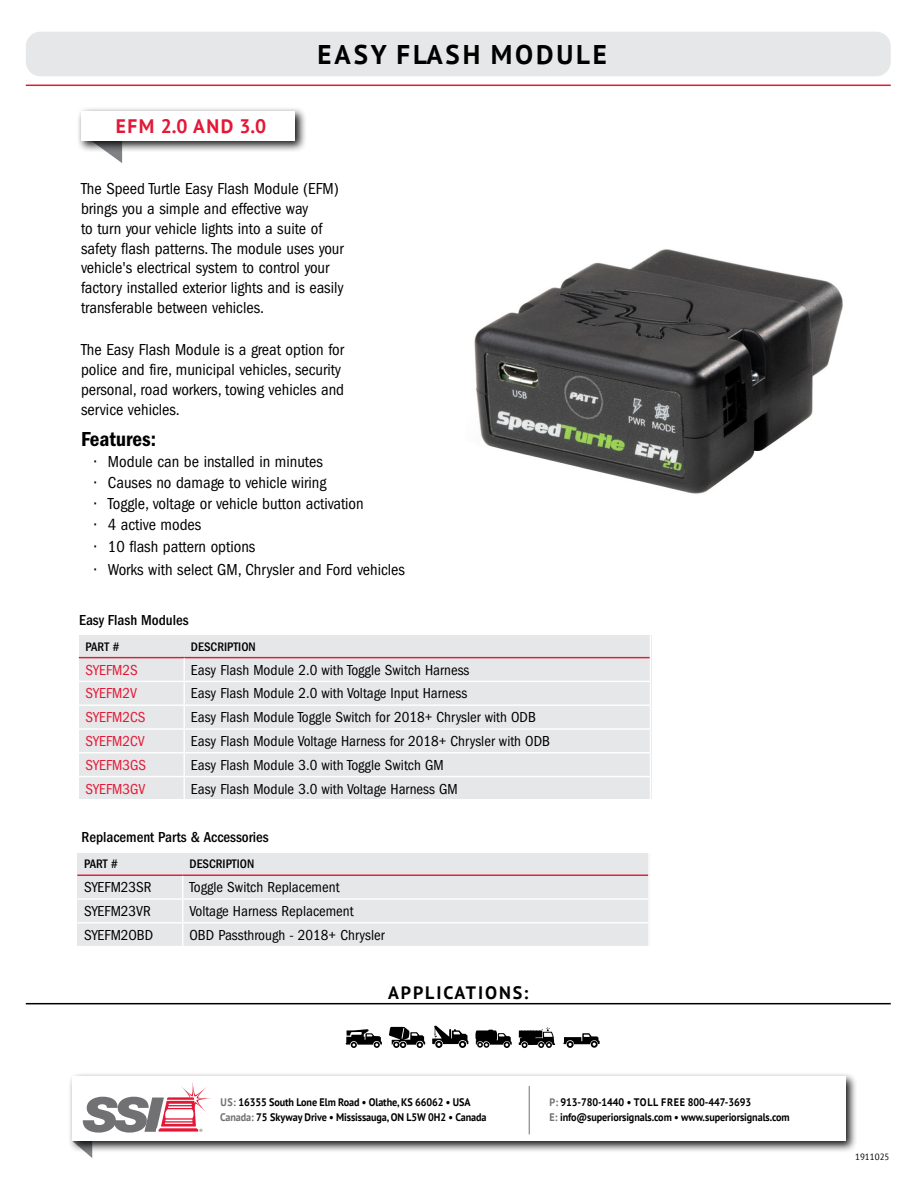
<style>
.page{position:relative;width:918px;height:1188px;background:#fff}
.page>*{position:absolute;margin:0;border:0;box-sizing:border-box;transform-origin:0 0}
.t1{font:700 27px "PT Sans";letter-spacing:.105em;color:#000}
.t2{font:21px "ITC Franklin Gothic Std Dm Cd";color:#000}
.t3{font:700 19.5px "PT Sans";letter-spacing:.08em;color:#e31837}
.t4{font:700 18px "PT Sans";letter-spacing:.105em;color:#000}
.t5{font:condensed 16.5px/19.8px "ITC Franklin Gothic Std";color:#000}
.t6{font:condensed 15px "ITC Franklin Gothic Std";color:#000}
.t7{font:condensed 15px "ITC Franklin Gothic Std";color:#e31837}
.t8{font:500 condensed 15px "ITC Franklin Gothic Std";color:#000}
.t9{font:500 condensed 12.75px "ITC Franklin Gothic Std";color:#000}
.t10{font:700 10.95px/15px "PT Sans";letter-spacing:-.01em;color:#000;scale:.93 1}
.t11{font:9px "PT Sans";color:#000}
.t12{font:9px "Myriad Pro";color:#717073}
.s1{color:#717073}
</style>
<div class="page">
<div style="left:26px;top:32px;width:865px;height:44px;background:#e6e7e8;border-radius:15px"></div>
<svg style="left:86px;top:1153px;width:6px;height:5px"></svg>
<div style="left:68px;top:1072px;width:790px;height:81px;background:#000;opacity:.92"></div>
<div style="left:72px;top:1077px;width:774px;height:64px;background:#fff"></div>
<svg style="left:82px;top:1082px;width:129px;height:51px"></svg>
<hr style="left:529px;top:1086px;width:1px;height:48px;background:#717073">
<hr style="left:26px;top:85px;width:865px;height:1px;background:#e31837">
<hr style="left:26px;top:1003px;width:865px;height:1px;background:#000">
<svg style="left:108px;top:153px;width:14px;height:10px"></svg>
<div style="left:77px;top:107px;width:230px;height:46px;background:#000;opacity:.92"></div>
<div style="left:81px;top:111px;width:214px;height:30px;background:#fff"></div>
<div style="left:79px;top:635px;width:572px;height:168px;background:#e6e7e8"></div>
<hr style="left:79px;top:657px;width:105px;height:1px;background:#e31837">
<hr style="left:184px;top:657px;width:466px;height:1px;background:#e31837">
<hr style="left:79px;top:681px;width:105px;height:1px;background:#fff">
<hr style="left:184px;top:681px;width:467px;height:1px;background:#fff">
<hr style="left:79px;top:704px;width:105px;height:2px;background:#fff">
<hr style="left:184px;top:704px;width:467px;height:2px;background:#fff">
<hr style="left:79px;top:728px;width:105px;height:2px;background:#fff">
<hr style="left:184px;top:728px;width:467px;height:2px;background:#fff">
<hr style="left:79px;top:752px;width:105px;height:1px;background:#fff">
<hr style="left:184px;top:752px;width:467px;height:1px;background:#fff">
<hr style="left:79px;top:776px;width:105px;height:1px;background:#fff">
<hr style="left:184px;top:776px;width:467px;height:1px;background:#fff">
<svg style="left:184px;top:658px;width:1px;height:141px"></svg>
<svg style="left:650px;top:635px;width:1px;height:164px"></svg>
<svg style="left:346px;top:1029px;width:36px;height:19px"></svg>
<svg style="left:432px;top:1025px;width:36px;height:23px"></svg>
<svg style="left:389px;top:1027px;width:36px;height:21px"></svg>
<svg style="left:475px;top:1030px;width:37px;height:18px"></svg>
<svg style="left:519px;top:1027px;width:36px;height:21px"></svg>
<svg style="left:563px;top:1033px;width:37px;height:15px"></svg>
<img style="left:474px;top:249px;width:369px;height:245px">
<div style="left:76px;top:799px;width:594px;height:15px;background:#fff"></div>
<div style="left:77px;top:853px;width:573px;height:96px;background:#e6e7e8"></div>
<hr style="left:77px;top:875px;width:106px;height:1px;background:#e31837">
<hr style="left:183px;top:875px;width:465px;height:1px;background:#e31837">
<hr style="left:77px;top:898px;width:106px;height:2px;background:#fff">
<hr style="left:183px;top:898px;width:467px;height:2px;background:#fff">
<hr style="left:77px;top:922px;width:106px;height:2px;background:#fff">
<hr style="left:183px;top:922px;width:467px;height:2px;background:#fff">
<svg style="left:182px;top:876px;width:1px;height:70px"></svg>
<hr style="left:77px;top:946px;width:106px;height:1px;background:#fff">
<hr style="left:183px;top:946px;width:467px;height:1px;background:#fff">
<hr style="left:648px;top:875px;width:2px;height:23px;background:#fff">
<hr style="left:648px;top:900px;width:2px;height:22px;background:#fff">
<hr style="left:648px;top:924px;width:2px;height:22px;background:#fff">
<hr style="left:648px;top:853px;width:2px;height:22px;background:#fff">
<div style="left:71px;top:947px;width:594px;height:15px;background:#fff"></div>
<p class="t3" style="left:116px;top:113px;width:152px">EFM 2.0 AND 3.0</p>
<h1 class="t1" style="left:318px;top:37px;width:291px">EASY FLASH MODULE</h1>
<p class="t5" style="left:81px;top:179px;width:264px">The Speed Turtle Easy Flash Module (EFM) brings you a simple and effective way<br>to turn your vehicle lights into a suite of safety flash patterns. The module uses your vehicle's electrical system to control your factory installed exterior lights and is easily transferable between vehicles.</p>
<p class="t5" style="left:81px;top:340px;width:265px">The Easy Flash Module is a great option for police and fire, municipal vehicles, security personal, road workers, towing vehicles and service vehicles.</p>
<p class="t2" style="left:81px;top:427px;width:77px">Features:</p>
<p class="t5" style="left:94px;top:452px;width:230px">• Module can be installed in minutes</p>
<p class="t5" style="left:94px;top:473px;width:233px">• Causes no damage to vehicle wiring</p>
<p class="t5" style="left:94px;top:494px;width:271px">• Toggle, voltage or vehicle button activation</p>
<p class="t5" style="left:94px;top:515px;width:108px">• 4 active modes</p>
<p class="t5" style="left:94px;top:536px;width:162px">• 10 flash pattern options</p>
<p class="t5" style="left:94px;top:559px;width:312px">• Works with select GM, Chrysler and Ford vehicles</p>
<p class="t8" style="left:79px;top:612px;width:111px">Easy Flash Modules</p>
<p class="t9" style="left:86px;top:639px;width:35px">PART #</p>
<p class="t9" style="left:191px;top:639px;width:66px">DESCRIPTION</p>
<p class="t7" style="left:86px;top:661px;width:54px">SYEFM2S</p>
<p class="t6" style="left:191px;top:661px;width:280px">Easy Flash Module 2.0 with Toggle Switch Harness</p>
<p class="t7" style="left:86px;top:685px;width:53px">SYEFM2V</p>
<p class="t6" style="left:191px;top:685px;width:278px">Easy Flash Module 2.0 with Voltage Input Harness</p>
<p class="t7" style="left:86px;top:709px;width:61px">SYEFM2CS</p>
<p class="t6" style="left:191px;top:709px;width:346px">Easy Flash Module Toggle Switch for 2018+ Chrysler with ODB</p>
<p class="t7" style="left:86px;top:733px;width:61px">SYEFM2CV</p>
<p class="t6" style="left:191px;top:733px;width:361px">Easy Flash Module Voltage Harness for 2018+ Chrysler with ODB</p>
<p class="t7" style="left:86px;top:756px;width:62px">SYEFM3GS</p>
<p class="t6" style="left:191px;top:756px;width:254px">Easy Flash Module 3.0 with Toggle Switch GM</p>
<p class="t7" style="left:86px;top:780px;width:61px">SYEFM3GV</p>
<p class="t6" style="left:191px;top:780px;width:268px">Easy Flash Module 3.0 with Voltage Harness GM</p>
<p class="t8" style="left:82px;top:828px;width:189px">Replacement Parts &amp; Accessories</p>
<p class="t9" style="left:84px;top:857px;width:35px">PART #</p>
<p class="t9" style="left:189px;top:857px;width:66px">DESCRIPTION</p>
<p class="t6" style="left:84px;top:879px;width:69px">SYEFM23SR</p>
<p class="t6" style="left:189px;top:879px;width:152px">Toggle Switch Replacement</p>
<p class="t6" style="left:84px;top:903px;width:68px">SYEFM23VR</p>
<p class="t6" style="left:189px;top:903px;width:166px">Voltage Harness Replacement</p>
<p class="t6" style="left:84px;top:926px;width:71px">SYEFM2OBD</p>
<p class="t6" style="left:189px;top:926px;width:197px">OBD Passthrough - 2018+ Chrysler</p>
<p class="t4" style="left:388px;top:981px;width:142px">APPLICATIONS:</p>
<p class="t12" style="left:199px;top:1127px;width:5px">®</p>
<p class="t10" style="left:220px;top:1095px;width:288px"><span class="s1">US:</span> 16355 South Lone Elm Road • Olathe, KS 66062 • USA<br><span class="s1">Canada:</span> 75 Skyway Drive • Mississauga, ON L5W 0H2 • Canada</p>
<p class="t10" style="left:549px;top:1095px;width:260px"><span class="s1">P:</span> 913-780-1440 • TOLL FREE 800-447-3693<br><span class="s1">E:</span> info@superiorsignals.com • www.superiorsignals.com</p>
<p class="t11" style="left:855px;top:1151px;width:36px">1911025</p>
</div>
